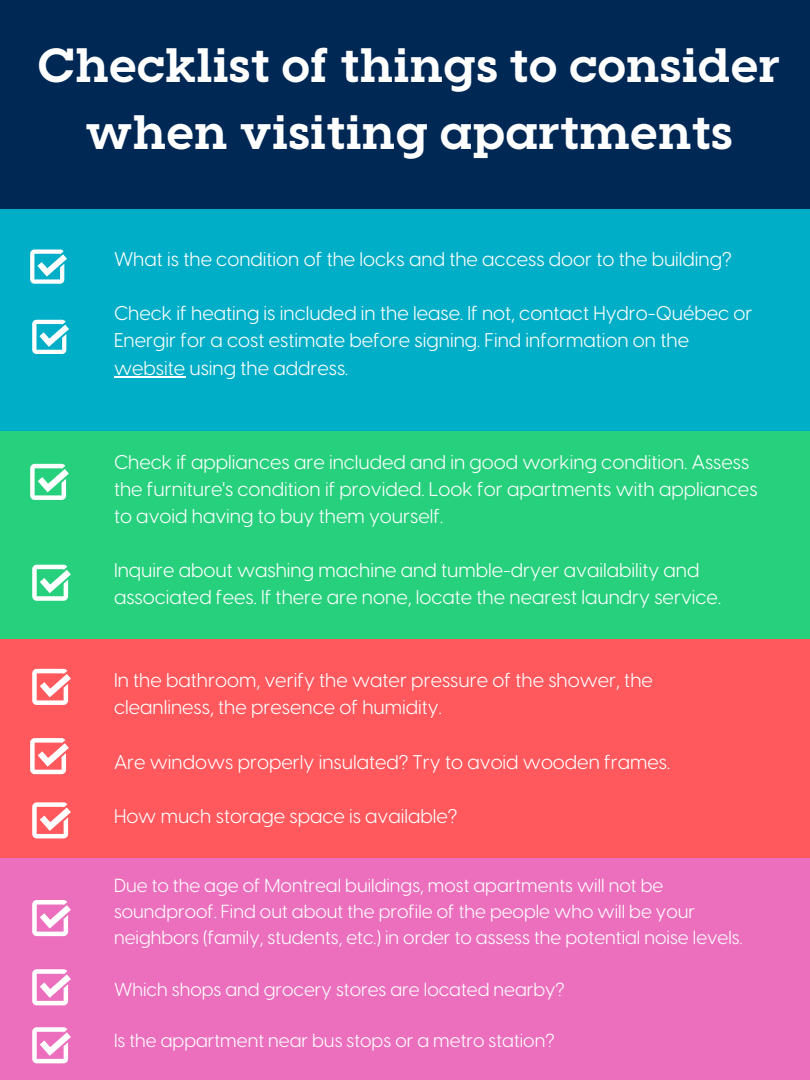
<style>
.page{position:relative;width:810px;height:1080px;background:#fff}
.page>*{position:absolute;margin:0;border:0;box-sizing:border-box;transform-origin:0 0}
.t1{font:700 47.75px/66.6px "Visby Slab CF";color:#fff;text-align:center}
.t2{font:19.56px/27.2px "Visby CF";color:#fff}
.t3{font:18.62px/25.9px "Visby CF";color:#fff}
</style>
<div class="page">
<div style="left:0;top:0;width:810px;height:209px;background:#002855"></div>
<div style="left:0;top:427px;width:810px;height:222px;background:#26d07c"></div>
<div style="left:0;top:640px;width:810px;height:221px;background:#ff585d"></div>
<div style="left:0;top:858px;width:810px;height:222px;background:#eb6fbd"></div>
<div style="left:0;top:209px;width:810px;height:222px;background:#00aec7"></div>
<svg style="left:30px;top:249px;width:37px;height:35px"></svg>
<hr style="left:114px;top:376px;width:71px;height:2px;background:#fff">
<svg style="left:30px;top:464px;width:39px;height:36px"></svg>
<svg style="left:32px;top:320px;width:37px;height:34px"></svg>
<svg style="left:32px;top:565px;width:39px;height:36px"></svg>
<svg style="left:32px;top:669px;width:39px;height:36px"></svg>
<svg style="left:30px;top:738px;width:39px;height:36px"></svg>
<svg style="left:32px;top:802px;width:39px;height:36px"></svg>
<svg style="left:32px;top:900px;width:39px;height:36px"></svg>
<svg style="left:32px;top:969px;width:39px;height:36px"></svg>
<svg style="left:32px;top:1027px;width:39px;height:36px"></svg>
<p class="t1" style="left:38px;top:30px;width:744px">Checklist of things to consider when visiting apartments</p>
<p class="t2" style="left:114px;top:247px;width:619px">What is the condition of the locks and the access door to the building?</p>
<p class="t2" style="left:114px;top:301px;width:640px">Check if heating is included in the lease. If not, contact Hydro-Québec or<br>Energir for a cost estimate before signing. Find information on the website using the address.</p>
<p class="t2" style="left:114px;top:450px;width:645px">Check if appliances are included and in good working condition. Assess the furniture's condition if provided. Look for apartments with appliances to avoid having to buy them yourself.</p>
<p class="t2" style="left:114px;top:558px;width:609px">Inquire about washing machine and tumble-dryer availability and associated fees. If there are none, locate the nearest laundry service.</p>
<p class="t2" style="left:114px;top:668px;width:540px">In the bathroom, verify the water pressure of the shower, the cleanliness, the presence of humidity.</p>
<p class="t2" style="left:114px;top:750px;width:558px">Are windows properly insulated? Try to avoid wooden frames.</p>
<p class="t2" style="left:114px;top:804px;width:345px">How much storage space is available?</p>
<p class="t3" style="left:114px;top:874px;width:630px">Due to the age of Montreal buildings, most apartments will not be soundproof. Find out about the profile of the people who will be your neighbors (family, students, etc.) in order to assess the potential noise levels.</p>
<p class="t3" style="left:114px;top:978px;width:452px">Which shops and grocery stores are located nearby?</p>
<p class="t3" style="left:114px;top:1029px;width:442px">Is the appartment near bus stops or a metro station?</p>
</div>
